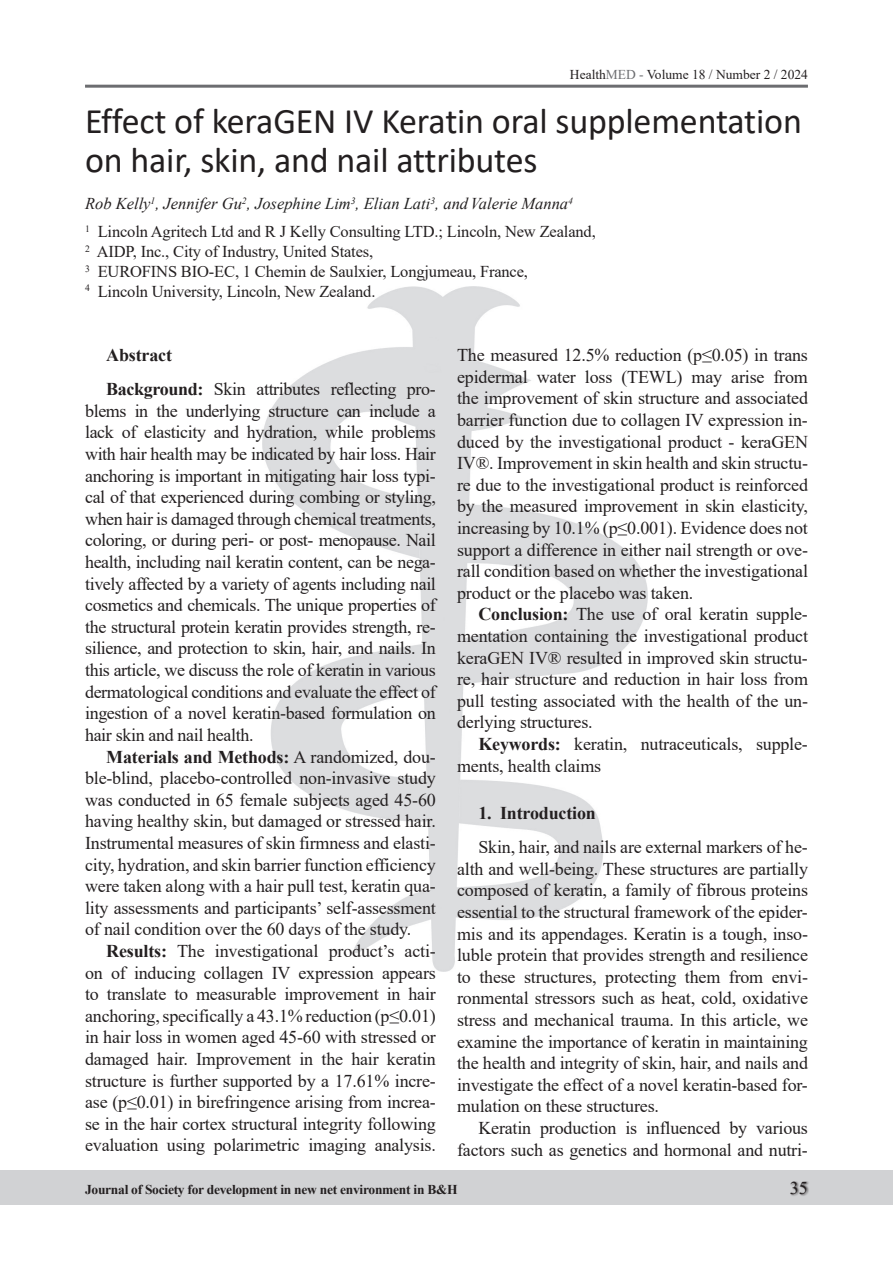
<style>
.page{position:relative;width:893px;height:1263px;background:#fff}
.page>*{position:absolute;margin:0;border:0;box-sizing:border-box;transform-origin:0 0}
.t1{font:36px/39px "Calibri";letter-spacing:-.005em;color:#231f20}
.t2{font:18px/21.6px "Times New Roman";letter-spacing:-.01em;color:#231f20;text-align:justify}
.t3{font:700 18px "Times New Roman";letter-spacing:-.01em;color:#231f20}
.t4{font:16.5px/19.8px "Times New Roman";letter-spacing:-.01em;color:#231f20}
.t5{font:700 13.5px "Times New Roman";letter-spacing:-.02em;color:#231f20}
.t6{font:13.5px "Times New Roman";color:#231f20}
.s1{color:#6c6d70}
.s2{font-style:italic}
.s3{font-style:italic;color:#222}
.s4{font-weight:700}
</style>
<div class="page">
<div style="left:0;top:1171px;width:893px;height:34px;background:#d1d2d4"></div>
<hr style="left:85px;top:85px;width:723px;height:3px;background:#6c6d70">
<div style="left:790px;top:1181px;width:20px;height:15px;background:#231f20;opacity:.75"></div>
<img style="left:263px;top:286px;width:384px;height:686px">
<p class="t6" style="left:570px;top:65px;width:239px">Health<span class="s1">MED -</span> Volume 18 / Number 2 / 2024</p>
<h1 class="t1" style="left:85px;top:101px;width:718px">Effect of keraGEN IV Keratin oral supplementation on hair, skin, and nail attributes</h1>
<p class="t4" style="left:85px;top:189px;width:512px;line-height:28.3px"><span class="s2">Rob Kelly</span><sup>1</sup><span class="s2">, Jennifer Gu</span><sup>2</sup><span class="s2">,</span> <span class="s3">Josephine Lim</span><sup>3</sup><span class="s3">, Elian Lati</span><sup>3</sup><span class="s3">,</span> <span class="s2">andValerie Manna</span><sup>4<br></sup><sup>1</sup> Lincoln Agritech Ltd and R J Kelly Consulting LTD.; Lincoln, New Zealand,</p>
<p class="t4" style="left:85px;top:241px;width:444px"><sup>2</sup> AIDP, Inc., City of Industry, United States,<br><sup>3</sup> EUROFINS BIO-EC, 1 Chemin de Saulxier, Longjumeau, France,<br><sup>4</sup> Lincoln University, Lincoln, New Zealand.</p>
<p class="t2" style="left:106px;top:337px;width:331px;line-height:34.3px"><span class="s4">Abstract<br>Background:</span> Skin attributes reflecting pro-</p>
<p class="t2" style="left:85px;top:399px;width:352px">blems in the underlying structure can include a lack of elasticity and hydration, while problems with hair health may be indicated by hair loss. Hair anchoring is important in mitigating hair loss typi&shy;cal of that experienced during combing or styling, when hair is damaged through chemical treatments, coloring, or during peri- or post- menopause. Nail health, including nail keratin content, can be nega&shy;tively affected by a variety of agents including nail cosmetics and chemicals. The unique properties of the structural protein keratin provides strength, re&shy;silience, and protection to skin, hair, and nails. In this article, we discuss the role of keratin in various dermatological conditions and evaluate the effect of ingestion of a novel keratin-based formulation on hair skin and nail health.</p>
<p class="t2" style="left:85px;top:745px;width:352px;text-indent:21px"><span class="s4">Materials and Methods:</span> A randomized, dou&shy;ble-blind, placebo-controlled non-invasive study was conducted in 65 female subjects aged 45-60 having healthy skin, but damaged or stressed hair.<br>Instrumental measures of skin firmness and elasti&shy;city, hydration, and skin barrier function efficiency were taken along with a hair pull test, keratin qua&shy;lity assessments and participants’ self-assessment of nail condition over the 60 days of the study.</p>
<p class="t2" style="left:85px;top:939px;width:352px;text-indent:21px"><span class="s4">Results:</span> The investigational product’s acti&shy;on of inducing collagen IV expression appears to translate to measurable improvement in hair anchoring, specifically a 43.1% reduction (p≤0.01) in hair loss in women aged 45-60 with stressed or damaged hair. Improvement in the hair keratin structure is further supported by a 17.61% incre&shy;ase (p≤0.01) in birefringence arising from increa&shy;se in the hair cortex structural integrity following evaluation using polarimetric imaging analysis.</p>
<p class="t2" style="left:457px;top:344px;width:352px">The measured 12.5% reduction (p≤0.05) in trans epidermal water loss (TEWL) may arise from the improvement of skin structure and associated barrier function due to collagen IV expression in&shy;duced by the investigational product - keraGEN IV®. Improvement in skin health and skin structu&shy;re due to the investigational product is reinforced by the measured improvement in skin elasticity, increasing by 10.1% (p≤0.001). Evidence does not support a difference in either nail strength or ove&shy;rall condition based on whether the investigational product or the placebo was taken.</p>
<p class="t2" style="left:457px;top:603px;width:352px;text-indent:21px"><span class="s4">Conclusion:</span> The use of oral keratin supple&shy;mentation containing the investigational product keraGEN IV® resulted in improved skin structu&shy;re, hair structure and reduction in hair loss from pull testing associated with the health of the un&shy;derlying structures.</p>
<p class="t2" style="left:457px;top:733px;width:352px;text-indent:21px"><span class="s4">Keywords:</span> keratin, nutraceuticals, supple&shy;ments, health claims</p>
<p class="t3" style="left:478px;top:800px;width:119px">1. Introduction</p>
<p class="t2" style="left:457px;top:836px;width:352px;text-indent:21px">Skin, hair, and nails are external markers of he&shy;alth and well-being. These structures are partially composed of keratin, a family of fibrous proteins essential to the structural framework of the epider&shy;mis and its appendages. Keratin is a tough, inso&shy;luble protein that provides strength and resilience to these structures, protecting them from envi&shy;ronmental stressors such as heat, cold, oxidative stress and mechanical trauma. In this article, we examine the importance of keratin in maintaining the health and integrity of skin, hair, and nails and investigate the effect of a novel keratin-based for&shy;mulation on these structures.</p>
<p class="t2" style="left:457px;top:1116px;width:352px;text-align:right">Keratin production is influenced by various factors such as genetics and hormonal and nutri-</p>
<p class="t5" style="left:85px;top:1179px;width:374px">Journal of Society for development in new net environment in B&amp;H</p>
<p class="t2" style="left:790px;top:1176px;width:19px">35</p>
</div>
